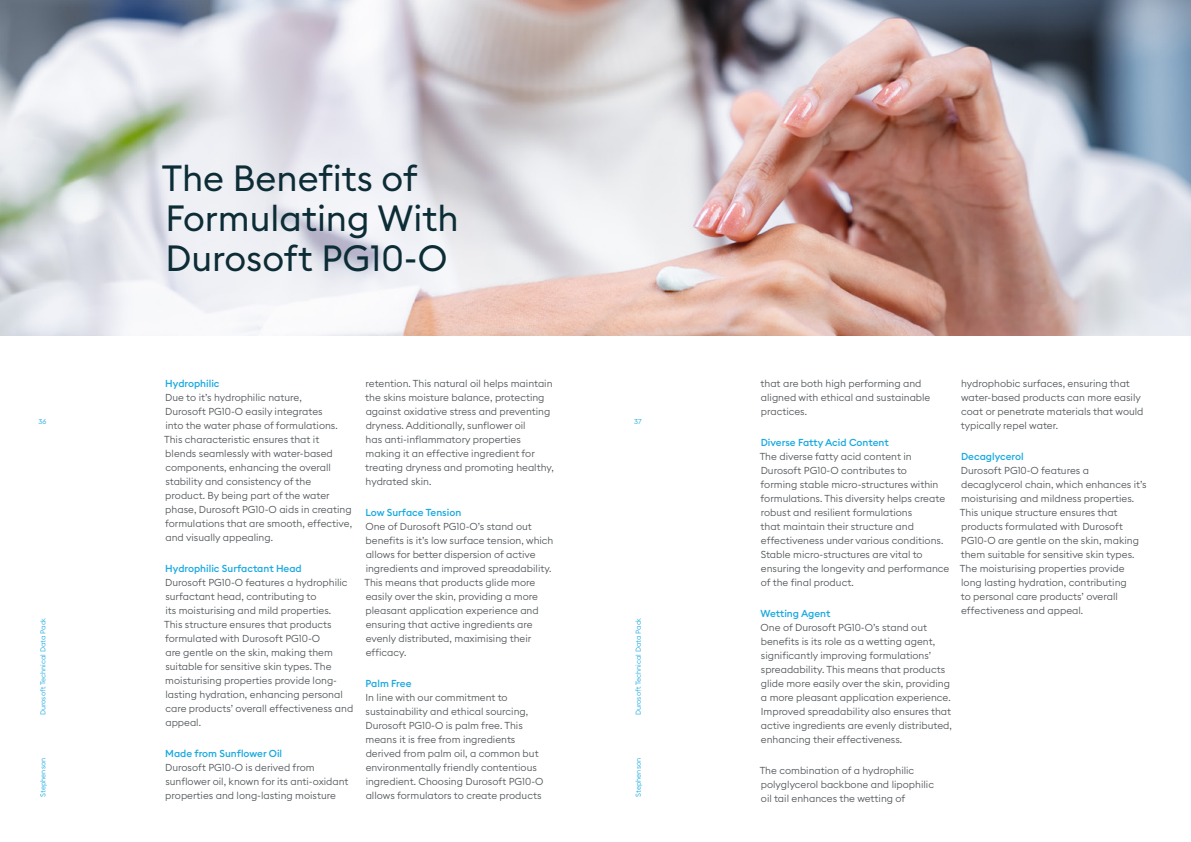
<style>
.page{position:relative;width:1191px;height:842px;background:#fff}
.page>*{position:absolute;margin:0;border:0;box-sizing:border-box;transform-origin:0 0}
.t1{font:36px/40px "Euclid Square";color:#0c2c36}
.t2{font:300 10px/14px "Euclid Square";color:#515559}
.t3{font:500 10px "Euclid Square";color:#17a9e0}
.t4{font:300 7px "Euclid Square";color:#17a9e0}
</style>
<div class="page">
<img style="left:0;top:0;width:1191px;height:336px">
<h1 class="t1" style="left:162px;top:158px;width:298px">The Benefits of<br>Formulating With<br>Durosoft PG10-O</h1>
<p class="t3" style="left:165px;top:377px;width:56px">Hydrophilic</p>
<p class="t2" style="left:164px;top:390px;width:190px">Due to it’s hydrophilic nature,<br>Durosoft PG10-O easily integrates<br>into the water phase of formulations.<br>This characteristic ensures that it blends seamlessly with water-based components, enhancing the overall stability and consistency of the product. By being part of the water phase, Durosoft PG10-O aids in creating formulations that are smooth, effective, and visually appealing.</p>
<p class="t3" style="left:165px;top:562px;width:138px">Hydrophilic Surfactant Head</p>
<p class="t2" style="left:164px;top:575px;width:191px">Durosoft PG10-O features a hydrophilic surfactant head, contributing to<br>its moisturising and mild properties.<br>This structure ensures that products formulated with Durosoft PG10-O<br>are gentle on the skin, making them suitable for sensitive skin types. The moisturising properties provide long&shy;lasting hydration, enhancing personal care products’ overall effectiveness and appeal.</p>
<p class="t3" style="left:165px;top:747px;width:118px">Made from Sunflower Oil</p>
<p class="t2" style="left:165px;top:760px;width:185px">Durosoft PG10-O is derived from sunflower oil, known for its anti-oxidant properties and long-lasting moisture</p>
<p class="t2" style="left:365px;top:376px;width:190px">retention. This natural oil helps maintain the skins moisture balance, protecting against oxidative stress and preventing dryness. Additionally, sunflower oil<br>has anti-inflammatory properties making it an effective ingredient for treating dryness and promoting healthy, hydrated skin.</p>
<p class="t3" style="left:365px;top:506px;width:97px">Low Surface Tension</p>
<p class="t2" style="left:364px;top:519px;width:191px">One of Durosoft PG10-O’s stand out benefits is it’s low surface tension, which allows for better dispersion of active ingredients and improved spreadability.<br>This means that products glide more easily over the skin, providing a more pleasant application experience and ensuring that active ingredients are evenly distributed, maximising their efficacy.</p>
<p class="t3" style="left:365px;top:677px;width:47px">Palm Free</p>
<p class="t2" style="left:365px;top:690px;width:179px">In line with our commitment to sustainability and ethical sourcing, Durosoft PG10-O is palm free. This means it is free from ingredients derived from palm oil, a common but environmentally friendly contentious ingredient. Choosing Durosoft PG10-O allows formulators to create products</p>
<p class="t4" style="left:39px;top:417px;width:9px">36</p>
<p class="t4" style="left:634px;top:417px;width:9px">37</p>
<p class="t4" style="left:38px;top:715px;width:99px;rotate:-90deg">Durosoft Technical Data Pack</p>
<p class="t4" style="left:634px;top:715px;width:99px;rotate:-90deg">Durosoft Technical Data Pack</p>
<p class="t4" style="left:38px;top:797px;width:40px;rotate:-90deg">Stephenson</p>
<p class="t4" style="left:634px;top:797px;width:40px;rotate:-90deg">Stephenson</p>
<p class="t2" style="left:760px;top:376px;width:171px">that are both high performing and aligned with ethical and sustainable practices.</p>
<p class="t3" style="left:761px;top:436px;width:129px">Diverse Fatty Acid Content</p>
<p class="t2" style="left:759px;top:449px;width:191px">The diverse fatty acid content in Durosoft PG10-O contributes to<br>forming stable micro-structures within formulations. This diversity helps create robust and resilient formulations<br>that maintain their structure and effectiveness under various conditions.<br>Stable micro-structures are vital to ensuring the longevity and performance of the final product.</p>
<p class="t3" style="left:760px;top:607px;width:72px">Wetting Agent</p>
<p class="t2" style="left:760px;top:620px;width:193px">One of Durosoft PG10-O’s stand out benefits is its role as a wetting agent, significantly improving formulations’ spreadability. This means that products glide more easily over the skin, providing a more pleasant application experience.<br>Improved spreadability also ensures that active ingredients are evenly distributed, enhancing their effectiveness.</p>
<p class="t2" style="left:759px;top:763px;width:176px">The combination of a hydrophilic polyglycerol backbone and lipophilic oil tail enhances the wetting of</p>
<p class="t2" style="left:960px;top:376px;width:184px">hydrophobic surfaces, ensuring that water-based products can more easily coat or penetrate materials that would typically repel water.</p>
<p class="t3" style="left:961px;top:450px;width:64px">Decaglycerol</p>
<p class="t2" style="left:960px;top:463px;width:188px">Durosoft PG10-O features a decaglycerol chain, which enhances it’s moisturising and mildness properties.<br>This unique structure ensures that products formulated with Durosoft PG10-O are gentle on the skin, making them suitable for sensitive skin types.<br>The moisturising properties provide long lasting hydration, contributing<br>to personal care products’ overall effectiveness and appeal.</p>
</div>
